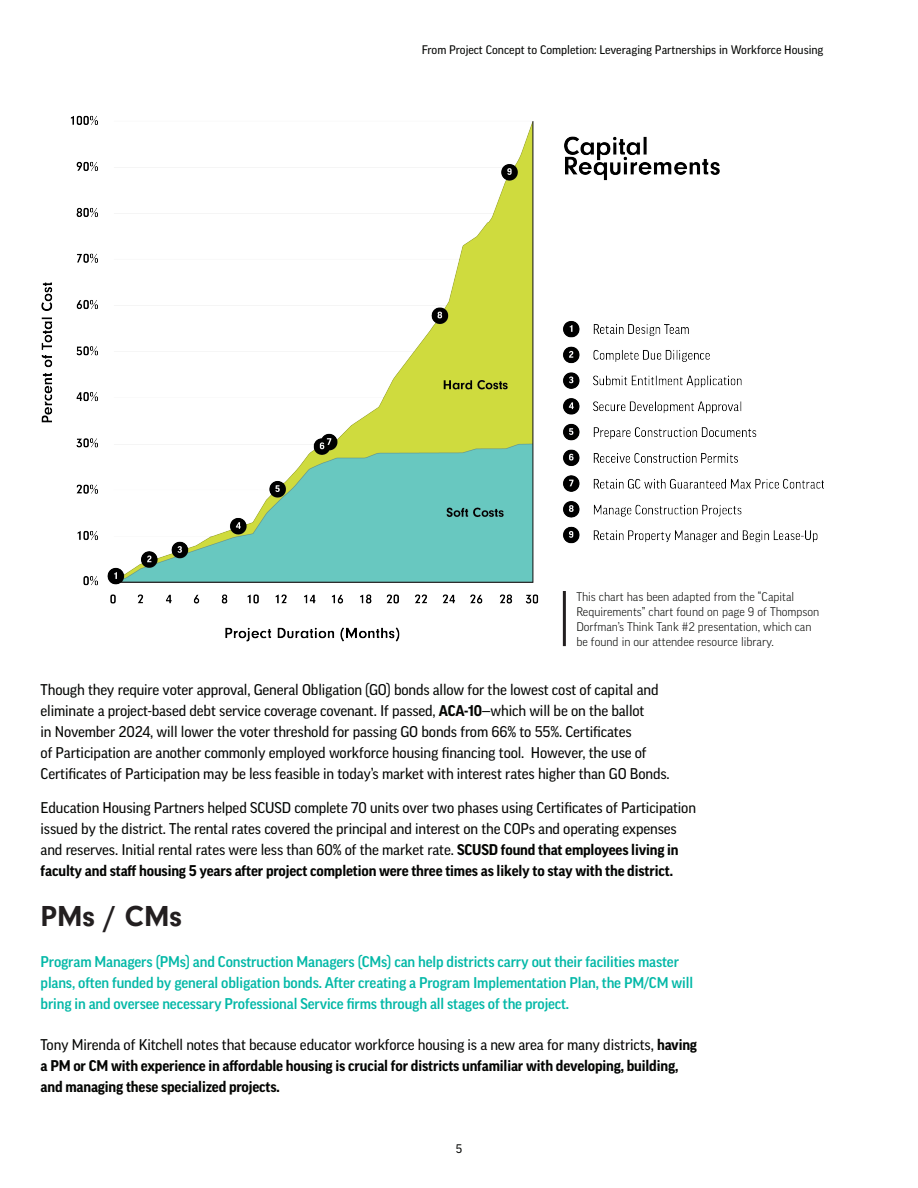
<style>
.page{position:relative;width:918px;height:1188px;background:#fff}
.page>*{position:absolute;margin:0;border:0;box-sizing:border-box;transform-origin:0 0}
.Multistudio_-_Heading_3{font:700 30px "Neuzeit Gro";color:#231f20}
.Multistudio_-_Body{font:15px/21px "Good Pro News";letter-spacing:-.01em;color:#040503}
.Multistudio_-_Heading_3-2{font:500 15px/21px "Good Pro";letter-spacing:-.01em;color:#03b8a7}
.Multistudio_-_Body-2{font:700 15px/21px "Good Pro";letter-spacing:-.01em;color:#040503}
.Multistudio_-_Body-3{font:300 12px/15px "Good Pro";color:#040503}
.t1{font:12px "Good Pro News";color:#040503}
.s1{font-family:"Good Pro";font-weight:700}
.s2{font-family:"Good Pro News";font-weight:400}
</style>
<div class="page">
<img style="left:41px;top:115px;width:783px;height:532px">
<div style="left:563px;top:585px;width:261px;height:61px;background:#fff"></div>
<hr style="left:563px;top:591px;width:3px;height:55px;background:#231f20">
<p class="t1" style="left:422px;top:43px;width:403px">From Project Concept to Completion: Leveraging Partnerships in Workforce Housing</p>
<p class="Multistudio_-_Body-3" style="left:576px;top:589px;width:244px">This chart has been adapted from the “Capital Requirements” chart found on page 9 of Thompson Dorfman’s Think Tank #2 presentation, which can be found in our attendee resource library.</p>
<p class="Multistudio_-_Body" style="left:41px;top:679px;width:631px">Though they require voter approval, General Obligation (GO) bonds allow for the lowest cost of capital and eliminate a project-based debt service coverage covenant. If passed, <span class="s1">ACA-10</span>—which will be on the ballot<br>in November 2024, will lower the voter threshold for passing GO bonds from 66% to 55%. Certificates<br>of Participation are another commonly employed workforce housing financing tool. However, the use of Certificates of Participation may be less feasible in today’s market with interest rates higher than GO Bonds.</p>
<p class="Multistudio_-_Body" style="left:41px;top:797px;width:657px">Education Housing Partners helped SCUSD complete 70 units over two phases using Certificates of Participation issued by the district. The rental rates covered the principal and interest on the COPs and operating expenses and reserves. Initial rental rates were less than 60% of the market rate. <span class="s1">SCUSD found that employees living in faculty and staff housing 5 years after project completion were three times as likely to stay with the district.</span></p>
<p class="Multistudio_-_Heading_3" style="left:41px;top:899px;width:143px">PMs / CMs</p>
<p class="Multistudio_-_Heading_3-2" style="left:41px;top:951px;width:654px">Program Managers (PMs) and Construction Managers (CMs) can help districts carry out their facilities master plans, often funded by general obligation bonds. After creating a Program Implementation Plan, the PM/CM will bring in and oversee necessary Professional Service firms through all stages of the project.</p>
<p class="Multistudio_-_Body-2" style="left:41px;top:1034px;width:658px"><span class="s2">Tony Mirenda of Kitchell notes that because educator workforce housing is a new area for many districts,</span> having a PM or CM with experience in affordable housing is crucial for districts unfamiliar with developing, building, and managing these specialized projects.</p>
<p class="t1" style="left:456px;top:1142px;width:8px">5</p>
</div>
